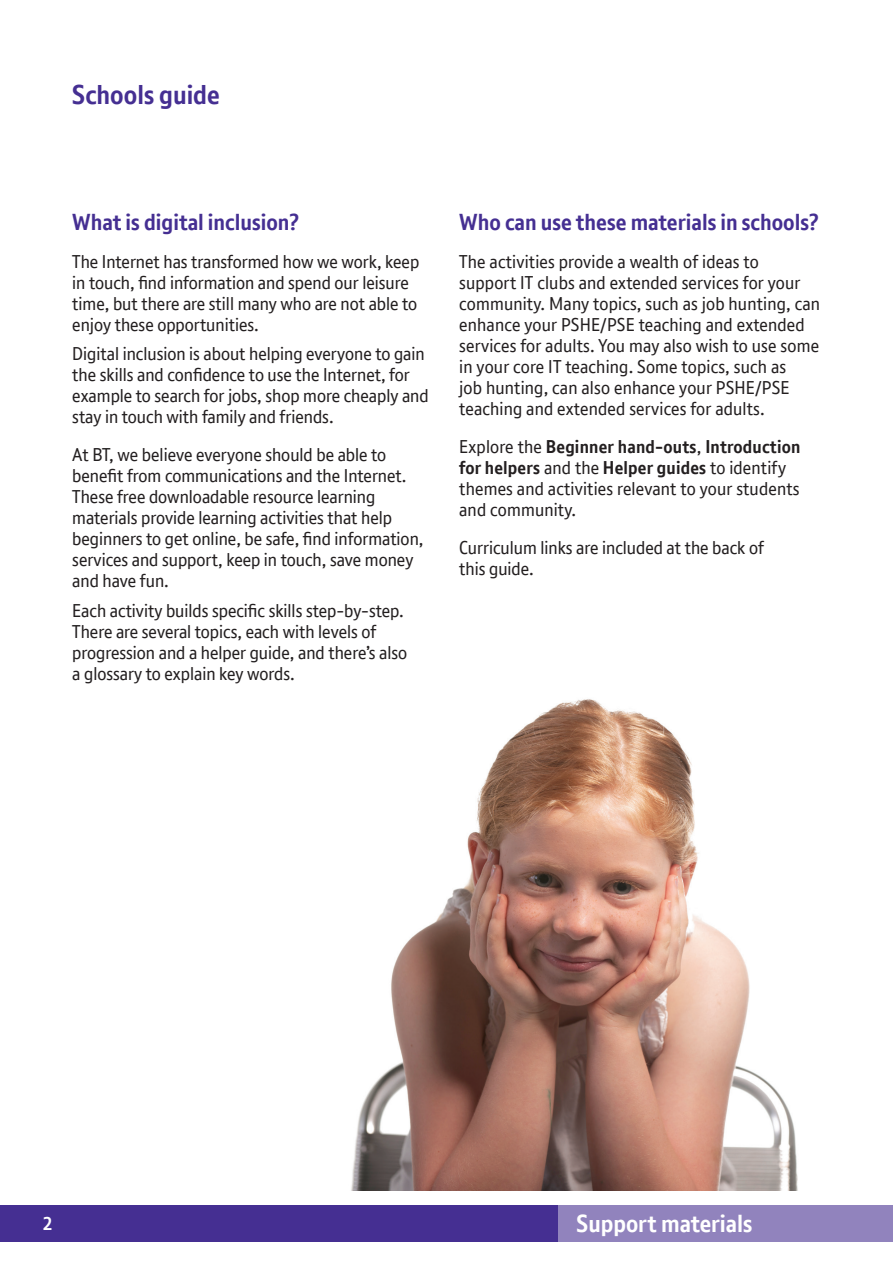
<style>
.page{position:relative;width:893px;height:1263px;background:#fff}
.page>*{position:absolute;margin:0;border:0;box-sizing:border-box;transform-origin:0 0}
.t1{font:700 26.4px "BT Font";color:#452f92}
.t2{font:700 24px "BT Font";color:#fff}
.Blue_body_copy_heade{font:700 22.5px "BT Font";color:#452f92}
.Body_copy{font:18px/21px "BT Font";color:#231f20}
.t3{font:700 18px "BT Font";color:#fff}
.s1{font-weight:700}
</style>
<div class="page">
<div style="left:0;top:1205px;width:893px;height:37px;background:#452f92"></div>
<div style="left:558px;top:1205px;width:335px;height:37px;background:#9183bd"></div>
<img style="left:351px;top:699px;width:447px;height:492px">
<h1 class="t1" style="left:72px;top:77px;width:149px">Schools guide</h1>
<p class="Blue_body_copy_heade" style="left:72px;top:207px;width:228px">What is digital inclusion?</p>
<p class="Body_copy" style="left:72px;top:251px;width:348px">The Internet has transformed how we work, keep in touch, find information and spend our leisure time, but there are still many who are not able to enjoy these opportunities.</p>
<p class="Body_copy" style="left:72px;top:343px;width:358px">Digital inclusion is about helping everyone to gain the skills and confidence to use the Internet, for example to search for jobs, shop more cheaply and stay in touch with family and friends.</p>
<p class="Body_copy" style="left:72px;top:444px;width:353px">At BT, we believe everyone should be able to benefit from communications and the Internet.<br>These free downloadable resource learning materials provide learning activities that help beginners to get online, be safe, find information, services and support, keep in touch, save money and have fun.</p>
<p class="Body_copy" style="left:72px;top:600px;width:336px">Each activity builds specific skills step-by-step.<br>There are several topics, each with levels of progression and a helper guide, and there’s also a glossary to explain key words.</p>
<p class="Blue_body_copy_heade" style="left:459px;top:207px;width:361px">Who can use these materials in schools?</p>
<p class="Body_copy" style="left:459px;top:251px;width:362px">The activities provide a wealth of ideas to support IT clubs and extended services for your community. Many topics, such as job hunting, can enhance your PSHE/PSE teaching and extended services for adults. You may also wish to use some in your core IT teaching. Some topics, such as<br>job hunting, can also enhance your PSHE/PSE teaching and extended services for adults.</p>
<p class="Body_copy" style="left:459px;top:436px;width:343px">Explore the <span class="s1">Beginner hand-outs</span>, <span class="s1">Introduction for helpers</span> and the <span class="s1">Helper guides</span> to identify themes and activities relevant to your students and community.</p>
<p class="Body_copy" style="left:459px;top:537px;width:306px">Curriculum links are included at the back of this guide.</p>
<p class="t3" style="left:43px;top:1212px;width:12px">2</p>
<h2 class="t2" style="left:576px;top:1208px;width:178px">Support materials</h2>
</div>
